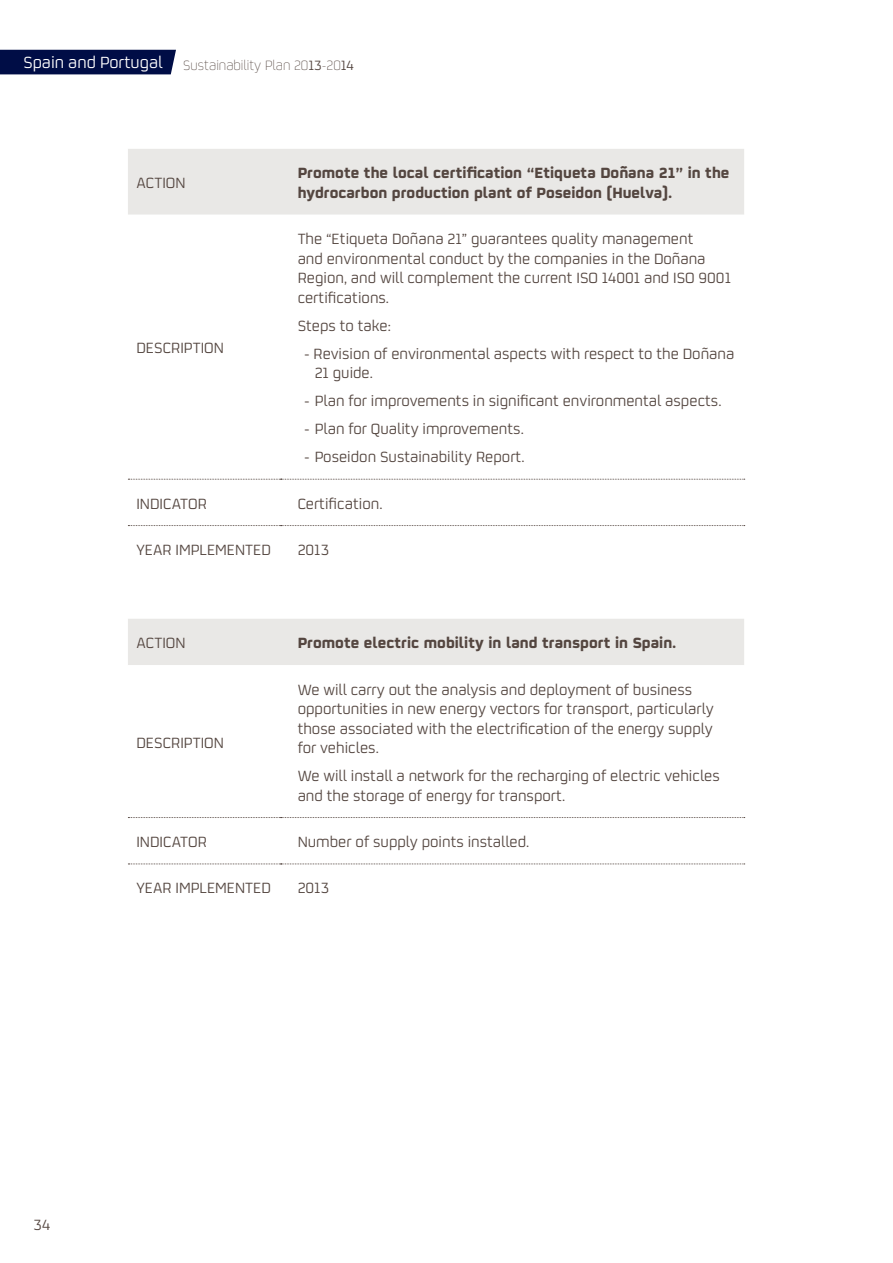
<style>
.page{position:relative;width:893px;height:1263px;background:#fff}
.page>*{position:absolute;margin:0;border:0;box-sizing:border-box;transform-origin:0 0}
.t1{font:16.5px/19.5px "Repsol";color:#544640}
.t2{font:700 16.5px/19.5px "Repsol";color:#544640}
.t3{font:300 15px "Repsol";color:#544640}
.s1{font-weight:400;font-size:18px;color:#fff}
.s2{font-weight:400}
</style>
<div class="page">
<div style="left:0;top:50px;width:176px;height:24px;background:#000d46"></div>
<div style="left:128px;top:149px;width:616px;height:66px;background:#e9e8e6"></div>
<svg style="left:128px;top:479px;width:617px;height:1px"></svg>
<svg style="left:128px;top:525px;width:617px;height:1px"></svg>
<div style="left:128px;top:619px;width:616px;height:46px;background:#e9e8e6"></div>
<svg style="left:128px;top:818px;width:616px;height:47px"></svg>
<svg style="left:128px;top:817px;width:617px;height:1px"></svg>
<svg style="left:128px;top:863px;width:617px;height:1px"></svg>
<p class="t3" style="left:23px;top:55px;width:332px"><span class="s1">Spain and Portugal</span> Sustainability Plan 20<span class="s2">13</span>-20<span class="s2">14</span></p>
<p class="t1" style="left:136px;top:172px;width:51px">ACTION</p>
<p class="t2" style="left:298px;top:161px;width:433px">Promote the local certification “Etiqueta Doñana 21” in the hydrocarbon production plant of Poseidon (Huelva).</p>
<p class="t1" style="left:136px;top:337px;width:89px">DESCRIPTION</p>
<p class="t1" style="left:298px;top:228px;width:435px">The “Etiqueta Doñana 21” guarantees quality management<br>and environmental conduct by the companies in the Doñana Region, and will complement the current ISO 14001 and ISO 9001 certifications.</p>
<p class="t1" style="left:298px;top:315px;width:95px">Steps to take:</p>
<p class="t1" style="left:315px;top:343px;width:421px;text-indent:-11px">- Revision of environmental aspects with respect to the Doñana<br>21 guide.</p>
<p class="t1" style="left:304px;top:390px;width:419px">- Plan for improvements in significant environmental aspects.</p>
<p class="t1" style="left:304px;top:418px;width:221px">- Plan for Quality improvements.</p>
<p class="t1" style="left:304px;top:446px;width:222px">- Poseidon Sustainability Report.</p>
<p class="t1" style="left:136px;top:492px;width:72px">INDICATOR</p>
<p class="t1" style="left:298px;top:492px;width:86px">Certification.</p>
<p class="t1" style="left:136px;top:539px;width:136px">YEAR IMPLEMENTED</p>
<p class="t1" style="left:298px;top:539px;width:33px">2013</p>
<p class="t1" style="left:136px;top:632px;width:51px">ACTION</p>
<p class="t2" style="left:298px;top:631px;width:380px">Promote electric mobility in land transport in Spain.</p>
<p class="t1" style="left:136px;top:731px;width:89px">DESCRIPTION</p>
<p class="t1" style="left:298px;top:678px;width:418px">We will carry out the analysis and deployment of business opportunities in new energy vectors for transport, particularly those associated with the electrification of the energy supply for vehicles.</p>
<p class="t1" style="left:298px;top:765px;width:424px">We will install a network for the recharging of electric vehicles and the storage of energy for transport.</p>
<p class="t1" style="left:136px;top:831px;width:72px">INDICATOR</p>
<p class="t1" style="left:298px;top:831px;width:233px">Number of supply points installed.</p>
<p class="t1" style="left:136px;top:877px;width:136px">YEAR IMPLEMENTED</p>
<p class="t1" style="left:298px;top:877px;width:33px">2013</p>
<p class="t1" style="left:34px;top:1214px;width:19px">34</p>
</div>
